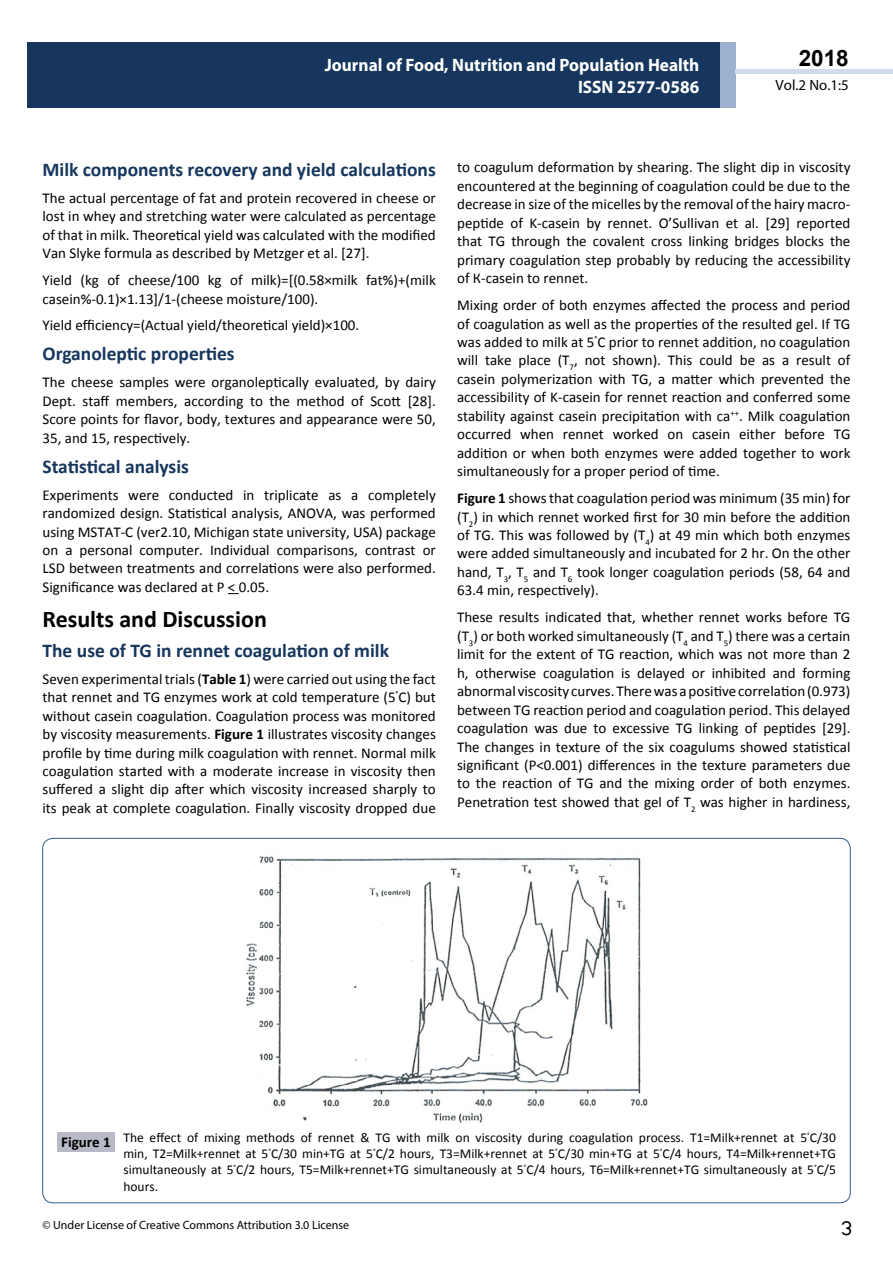
<style>
.page{position:relative;width:893px;height:1263px;background:#fff}
.page>*{position:absolute;margin:0;border:0;box-sizing:border-box;transform-origin:0 0}
.t1{font:25.5px "Tunga";color:#000}
.t2{font:700 24px "Calibri";color:#000}
.t3{font:700 22.5px "Arial";color:#000}
.t4{font:700 19.5px "Calibri";color:#16365d}
.t5{font:700 18px/21.6px "Myriad Pro";color:#fff;text-align:right;scale:.96 1}
.t6{font:15px/18.5px "Calibri";color:#000;text-align:justify}
.t7{font:700 15px "Calibri";color:#000}
.t8{font:14.85px "Myriad Pro";color:#000}
.t9{font:13.5px/16.2px "Calibri";color:#000;text-align:justify}
.t10{font:12px "Myriad Pro";color:#000}
.s1{font-weight:700}
</style>
<div class="page">
<div style="left:27px;top:42px;width:694px;height:66px;background:#16365d"></div>
<div style="left:720px;top:42px;width:16px;height:66px;background:#9bb1cf"></div>
<div style="left:736px;top:69px;width:157px;height:5px;background:#cfdce9"></div>
<img style="left:246px;top:856px;width:402px;height:267px">
<div style="left:57px;top:1132px;width:58px;height:20px;background:#b9bac8"></div>
<p class="t5" style="left:325px;top:54px;width:392px">Journal of Food, Nutrition and Population Health<br>ISSN 2577-0586</p>
<h3 class="t3" style="left:799px;top:43px;width:52px">2018</h3>
<p class="t8" style="left:776px;top:76px;width:75px">Vol.2 No.1:5</p>
<h3 class="t4" style="left:43px;top:157px;width:395px">Milk components recovery and yield calculations</h3>
<p class="t6" style="left:43px;top:189px;width:395px">The actual percentage of fat and protein recovered in cheese or lost in whey and stretching water were calculated as percentage of that in milk. Theoretical yield was calculated with the modified Van Slyke formula as described by Metzger et al. [27].</p>
<p class="t6" style="left:43px;top:271px;width:395px">Yield (kg of cheese/100 kg of milk)=[(0.58×milk fat%)+(milk casein%-0.1)×1.13]/1-(cheese moisture/100).</p>
<p class="t6" style="left:43px;top:316px;width:318px">Yield efficiency=(Actual yield/theoretical yield)×100.</p>
<h3 class="t4" style="left:43px;top:341px;width:194px">Organoleptic properties</h3>
<p class="t6" style="left:43px;top:373px;width:395px">The cheese samples were organoleptically evaluated, by dairy Dept. staff members, according to the method of Scott [28].<br>Score points for flavor, body, textures and appearance were 50, 35, and 15, respectively.</p>
<h3 class="t4" style="left:43px;top:454px;width:148px">Statistical analysis</h3>
<p class="t6" style="left:43px;top:485px;width:395px">Experiments were conducted in triplicate as a completely randomized design. Statistical analysis, ANOVA, was performed using MSTAT-C (ver2.10, Michigan state university, USA) package on a personal computer. Individual comparisons, contrast or LSD between treatments and correlations were also performed.<br>Significance was declared at P &lt; 0.05.</p>
<h2 class="t2" style="left:43px;top:603px;width:226px">Results and Discussion</h2>
<h3 class="t4" style="left:43px;top:638px;width:348px">The use of TG in rennet coagulation of milk</h3>
<p class="t6" style="left:43px;top:670px;width:395px">Seven experimental trials (<span class="s1">Table 1</span>) were carried out using the fact that rennet and TG enzymes work at cold temperature (5<sup>°</sup>C) but without casein coagulation. Coagulation process was monitored by viscosity measurements. <span class="s1">Figure 1</span> illustrates viscosity changes profile by time during milk coagulation with rennet. Normal milk coagulation started with a moderate increase in viscosity then suffered a slight dip after which viscosity increased sharply to its peak at complete coagulation. Finally viscosity dropped due</p>
<p class="t6" style="left:457px;top:158px;width:395px">to coagulum deformation by shearing. The slight dip in viscosity encountered at the beginning of coagulation could be due to the decrease in size of the micelles by the removal of the hairy macro&shy;peptide of K-casein by rennet. O’Sullivan et al. [29] reported that TG through the covalent cross linking bridges blocks the primary coagulation step probably by reducing the accessibility of К-casein to rennet.</p>
<p class="t6" style="left:457px;top:296px;width:395px">Mixing order of both enzymes affected the process and period of coagulation as well as the properties of the resulted gel. If TG was added to milk at 5<sup>°</sup>C prior to rennet addition, no coagulation will take place (T<sub>7</sub>, not shown). This could be as a result of casein polymerization with TG, a matter which prevented the accessibility of K-casein for rennet reaction and conferred some stability against casein precipitation with ca<sup>++</sup>. Milk coagulation occurred when rennet worked on casein either before TG addition or when both enzymes were added together to work simultaneously for a proper period of time.</p>
<p class="t6" style="left:457px;top:489px;width:395px"><span class="s1">Figure 1</span> shows that coagulation period was minimum (35 min) for (T<sub>2</sub>) in which rennet worked first for 30 min before the addition of TG. This was followed by (T<sub>4</sub>) at 49 min which both enzymes were added simultaneously and incubated for 2 hr. On the other hand, T<sub>3</sub>, T<sub>5</sub> and T<sub>6</sub> took longer coagulation periods (58, 64 and 63.4 min, respectively).</p>
<p class="t6" style="left:457px;top:608px;width:395px">These results indicated that, whether rennet works before TG (T<sub>3</sub>) or both worked simultaneously (T<sub>4</sub> and T<sub>5</sub>) there was a certain limit for the extent of TG reaction, which was not more than 2 h, otherwise coagulation is delayed or inhibited and forming abnormal viscosity curves. There was a positive correlation (0.973) between TG reaction period and coagulation period. This delayed coagulation was due to excessive TG linking of peptides [29].<br>The changes in texture of the six coagulums showed statistical significant (P&lt;0.001) differences in the texture parameters due to the reaction of TG and the mixing order of both enzymes.<br>Penetration test showed that gel of T<sub>2</sub> was higher in hardiness,</p>
<p class="t7" style="left:61px;top:1133px;width:51px">Figure 1</p>
<p class="t9" style="left:123px;top:1129px;width:714px">The effect of mixing methods of rennet &amp; TG with milk on viscosity during coagulation process. T1=Milk+rennet at 5<sup>°</sup>C/30 min, T2=Milk+rennet at 5<sup>°</sup>C/30 min+TG at 5<sup>°</sup>C/2 hours, T3=Milk+rennet at 5<sup>°</sup>C/30 min+TG at 5<sup>°</sup>C/4 hours, T4=Milk+rennet+TG simultaneously at 5<sup>°</sup>C/2 hours, T5=Milk+rennet+TG simultaneously at 5<sup>°</sup>C/4 hours, T6=Milk+rennet+TG simultaneously at 5<sup>°</sup>C/5 hours.</p>
<p class="t10" style="left:43px;top:1218px;width:308px">© Under License of Creative Commons Attribution 3.0 License</p>
<h1 class="t1" style="left:841px;top:1211px;width:13px">3</h1>
</div>
